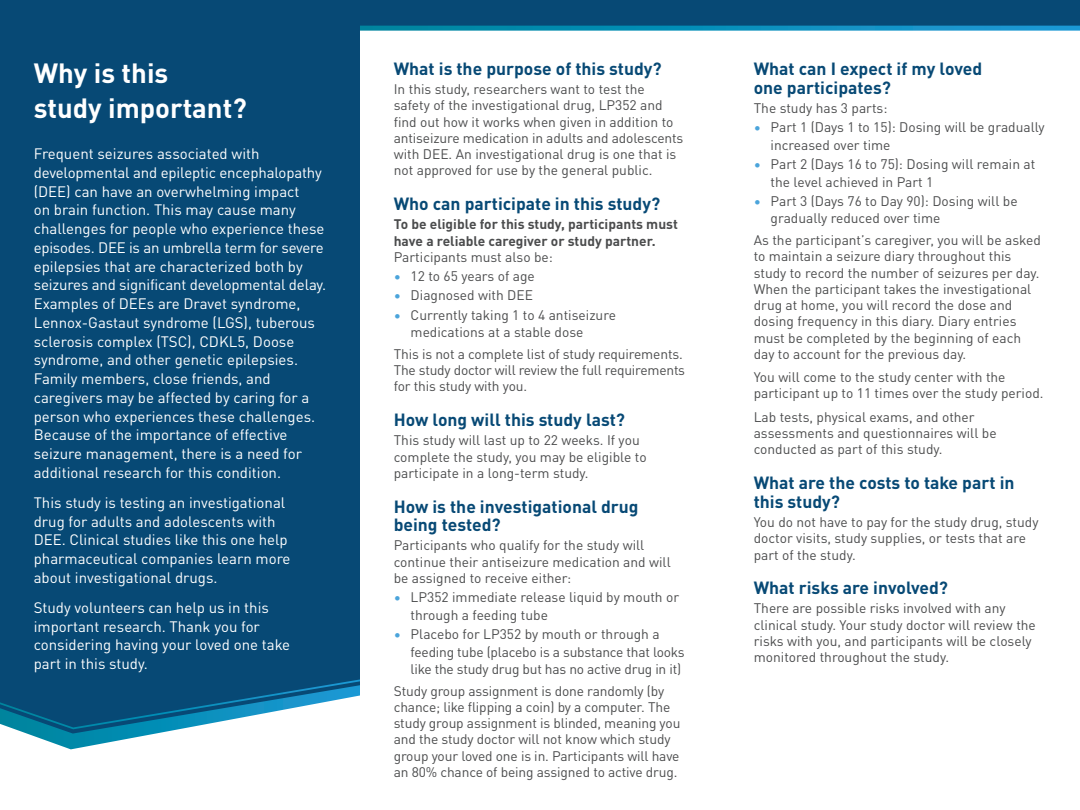
<style>
.page{position:relative;width:1080px;height:810px;background:#fff}
.page>*{position:absolute;margin:0;border:0;box-sizing:border-box;transform-origin:0 0}
.t1{font:700 27.5px/35px "DIN Pro";color:#fff}
.t2{font:700 17.5px/18.8px "DIN Pro";color:#074975}
.t3{font:15px/18.8px "DIN Pro";color:#fff}
.t4{font:13.75px/16.2px "DIN Pro";color:#4b4c4d}
.t5{font:700 13.75px/16.2px "DIN Pro";color:#4b4c4d}
.s1{color:#4ba4db}
</style>
<div class="page">
<div style="left:346px;top:0;width:734px;height:28px;background:#074975"></div>
<svg style="left:360px;top:26px;width:720px;height:5px;background:#1c97bf"></svg>
<div style="left:0;top:0;width:360px;height:679px;background:#074975"></div>
<svg style="left:0;top:679px;width:360px;height:70px"></svg>
<h1 class="t1" style="left:34px;top:54px;width:215px">Why is this<br>study important?</h1>
<p class="t3" style="left:34px;top:143px;width:294px">Frequent seizures associated with developmental and epileptic encephalopathy (DEE) can have an overwhelming impact<br>on brain function. This may cause many challenges for people who experience these episodes. DEE is an umbrella term for severe epilepsies that are characterized both by seizures and significant developmental delay.<br>Examples of DEEs are Dravet syndrome, Lennox-Gastaut syndrome (LGS), tuberous sclerosis complex (TSC), CDKL5, Doose syndrome, and other genetic epilepsies.<br>Family members, close friends, and caregivers may be affected by caring for a person who experiences these challenges.<br>Because of the importance of effective seizure management, there is a need for additional research for this condition.</p>
<p class="t3" style="left:34px;top:492px;width:258px">This study is testing an investigational drug for adults and adolescents with DEE. Clinical studies like this one help pharmaceutical companies learn more about investigational drugs.</p>
<p class="t3" style="left:34px;top:597px;width:258px">Study volunteers can help us in this important research. Thank you for considering having your loved one take part in this study.</p>
<p class="t2" style="left:394px;top:58px;width:269px">What is the purpose of this study?</p>
<p class="t4" style="left:394px;top:80px;width:291px">In this study, researchers want to test the safety of the investigational drug, LP352 and find out how it works when given in addition to antiseizure medication in adults and adolescents with DEE. An investigational drug is one that is not approved for use by the general public.</p>
<p class="t2" style="left:394px;top:194px;width:268px">Who can participate in this study?</p>
<p class="t5" style="left:394px;top:215px;width:286px">To be eligible for this study, participants must have a reliable caregiver or study partner.</p>
<p class="t4" style="left:394px;top:248px;width:161px">Participants must also be:</p>
<p class="t4" style="left:394px;top:267px;width:143px"><span class="s1">•</span> 12 to 65 years of age</p>
<p class="t4" style="left:394px;top:286px;width:141px"><span class="s1">•</span> Diagnosed with DEE</p>
<p class="t4" style="left:411px;top:305px;width:207px;line-height:17.5px;text-indent:-17px"><span class="s1">•</span> Currently taking 1 to 4 antiseizure medications at a stable dose</p>
<p class="t4" style="left:394px;top:345px;width:293px">This is not a complete list of study requirements.<br>The study doctor will review the full requirements for this study with you.</p>
<p class="t2" style="left:394px;top:410px;width:233px">How long will this study last?</p>
<p class="t4" style="left:394px;top:431px;width:254px">This study will last up to 22 weeks. If you complete the study, you may be eligible to participate in a long-term study.</p>
<p class="t2" style="left:394px;top:496px;width:246px">How is the investigational drug being tested?</p>
<p class="t4" style="left:394px;top:536px;width:279px">Participants who qualify for the study will continue their antiseizure medication and will be assigned to receive either:</p>
<p class="t4" style="left:411px;top:588px;width:270px;line-height:17.5px;text-indent:-17px"><span class="s1">•</span> LP352 immediate release liquid by mouth or through a feeding tube</p>
<p class="t4" style="left:411px;top:624px;width:276px;line-height:17.5px;text-indent:-17px"><span class="s1">•</span> Placebo for LP352 by mouth or through a feeding tube (placebo is a substance that looks like the study drug but has no active drug in it)</p>
<p class="t4" style="left:394px;top:682px;width:288px">Study group assignment is done randomly (by chance; like flipping a coin) by a computer. The study group assignment is blinded, meaning you and the study doctor will not know which study group your loved one is in. Participants will have an 80% chance of being assigned to active drug.</p>
<p class="t2" style="left:754px;top:58px;width:230px">What can I expect if my loved one participates?</p>
<p class="t4" style="left:754px;top:99px;width:135px">The study has 3 parts:</p>
<p class="t4" style="left:771px;top:118px;width:276px;line-height:17.5px;text-indent:-17px"><span class="s1">•</span> Part 1 (Days 1 to 15): Dosing will be gradually increased over time</p>
<p class="t4" style="left:771px;top:154px;width:266px;line-height:17.5px;text-indent:-17px"><span class="s1">•</span> Part 2 (Days 16 to 75): Dosing will remain at the level achieved in Part 1</p>
<p class="t4" style="left:771px;top:191px;width:249px;line-height:17.5px;text-indent:-17px"><span class="s1">•</span> Part 3 (Days 76 to Day 90): Dosing will be gradually reduced over time</p>
<p class="t4" style="left:754px;top:231px;width:289px">As the participant’s caregiver, you will be asked to maintain a seizure diary throughout this study to record the number of seizures per day.<br>When the participant takes the investigational drug at home, you will record the dose and dosing frequency in this diary. Diary entries must be completed by the beginning of each day to account for the previous day.</p>
<p class="t4" style="left:754px;top:368px;width:291px">You will come to the study center with the participant up to 11 times over the study period.</p>
<p class="t4" style="left:754px;top:408px;width:244px">Lab tests, physical exams, and other assessments and questionnaires will be conducted as part of this study.</p>
<p class="t2" style="left:754px;top:473px;width:262px">What are the costs to take part in this study?</p>
<p class="t4" style="left:754px;top:513px;width:286px">You do not have to pay for the study drug, study doctor visits, study supplies, or tests that are part of the study.</p>
<p class="t2" style="left:754px;top:578px;width:196px">What risks are involved?</p>
<p class="t4" style="left:754px;top:599px;width:284px">There are possible risks involved with any clinical study. Your study doctor will review the risks with you, and participants will be closely monitored throughout the study.</p>
</div>
